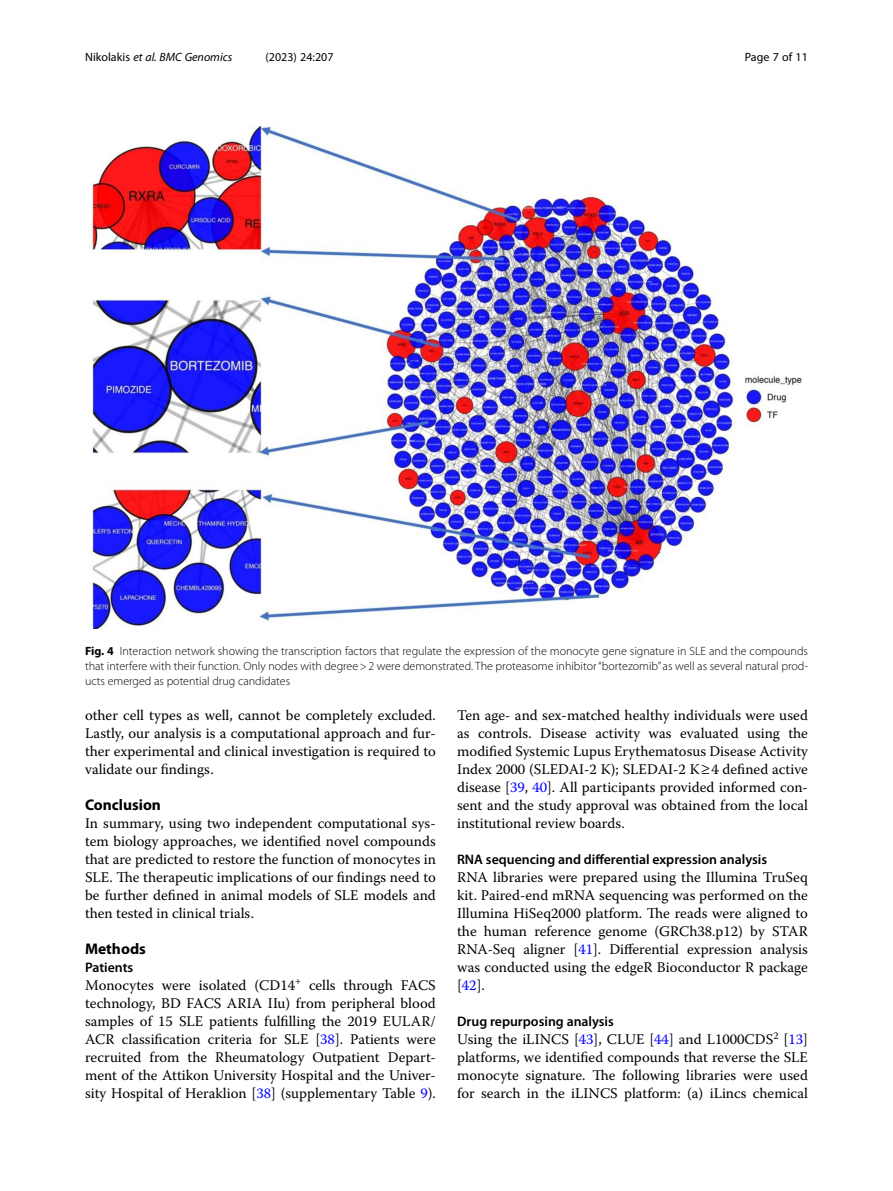
<style>
.page{position:relative;width:893px;height:1191px;background:#fff}
.page>*{position:absolute;margin:0;border:0;box-sizing:border-box;transform-origin:0 0}
.Head_1{font:700 15.45px "Myriad Pro";color:#000}
.Body_Text{font:14.7px/18px "Warnock Pro";color:#000;text-align:justify}
.Body_Text_Indent{font:14.7px/18px "Warnock Pro";color:#000;text-align:justify}
.Head_2{font:600 13.8px "Myriad Pro";color:#000}
.Head_2_After_1{font:600 13.8px "Myriad Pro";color:#000}
.Figure_Caption{font:300 12px/15px "Myriad Pro";color:#000;text-align:justify}
.t1{font:italic 12px "Myriad Pro";color:#000}
.t2{font:12px "Myriad Pro";color:#000}
.s1{font-style:normal}
.s2{font-weight:700}
.s3{color:#00f}
</style>
<div class="page">
<img style="left:89px;top:126px;width:713px;height:502px">
<p class="t1" style="left:85px;top:50px;width:149px"><span class="s1">Nikolakis</span> et al. BMC Genomics</p>
<p class="t2" style="left:265px;top:50px;width:70px">(2023) 24:207</p>
<p class="t2" style="left:745px;top:50px;width:65px">Page 7 of 11</p>
<p class="Figure_Caption" style="left:85px;top:644px;width:724px"><span class="s2">Fig. 4</span> Interaction network showing the transcription factors that regulate the expression of the monocyte gene signature in SLE and the compounds that interfere with their function. Only nodes with degree&gt;2 were demonstrated. The proteasome inhibitor “bortezomib” as well as several natural prod&shy;ucts emerged as potential drug candidates</p>
<p class="Body_Text_Indent" style="left:85px;top:706px;width:352px">other cell types as well, cannot be completely excluded.<br>Lastly, our analysis is a computational approach and fur&shy;ther experimental and clinical investigation is required to validate our findings.</p>
<p class="Head_1" style="left:85px;top:795px;width:77px">Conclusion</p>
<p class="Body_Text" style="left:85px;top:814px;width:352px">In summary, using two independent computational sys&shy;tem biology approaches, we identified novel compounds that are predicted to restore the function of monocytes in SLE. The therapeutic implications of our findings need to be further defined in animal models of SLE models and then tested in clinical trials.</p>
<p class="Head_1" style="left:85px;top:939px;width:62px">Methods</p>
<p class="Head_2_After_1" style="left:85px;top:959px;width:50px">Patients</p>
<p class="Body_Text" style="left:85px;top:976px;width:352px">Monocytes were isolated (CD14<sup>+</sup> cells through FACS technology, BD FACS ARIA IIu) from peripheral blood samples of 15 SLE patients fulfilling the 2019 EULAR/ ACR classification criteria for SLE [<span class="s3">38</span>]. Patients were recruited from the Rheumatology Outpatient Depart&shy;ment of the Attikon University Hospital and the Univer&shy;sity Hospital of Heraklion [<span class="s3">38</span>] (supplementary Table <span class="s3">9</span>).</p>
<p class="Body_Text" style="left:457px;top:706px;width:352px">Ten age- and sex-matched healthy individuals were used as controls. Disease activity was evaluated using the modified Systemic Lupus Erythematosus Disease Activity Index 2000 (SLEDAI-2 K); SLEDAI-2 K≥4 defined active disease [<span class="s3">39</span>, <span class="s3">40</span>]. All participants provided informed con&shy;sent and the study approval was obtained from the local institutional review boards.</p>
<p class="Head_2" style="left:457px;top:851px;width:311px">RNA sequencing and differential expression analysis</p>
<p class="Body_Text" style="left:457px;top:868px;width:352px">RNA libraries were prepared using the Illumina TruSeq kit. Paired-end mRNA sequencing was performed on the Illumina HiSeq2000 platform. The reads were aligned to the human reference genome (GRCh38.p12) by STAR RNA-Seq aligner [<span class="s3">41</span>]. Differential expression analysis was conducted using the edgeR Bioconductor R package [<span class="s3">42</span>].</p>
<p class="Head_2" style="left:457px;top:1013px;width:158px">Drug repurposing analysis</p>
<p class="Body_Text" style="left:457px;top:1030px;width:352px">Using the iLINCS [<span class="s3">43</span>], CLUE [<span class="s3">44</span>] and L1000CDS<sup>2</sup> [<span class="s3">13</span>] platforms, we identified compounds that reverse the SLE monocyte signature. The following libraries were used for search in the iLINCS platform: (a) iLincs chemical</p>
</div>
